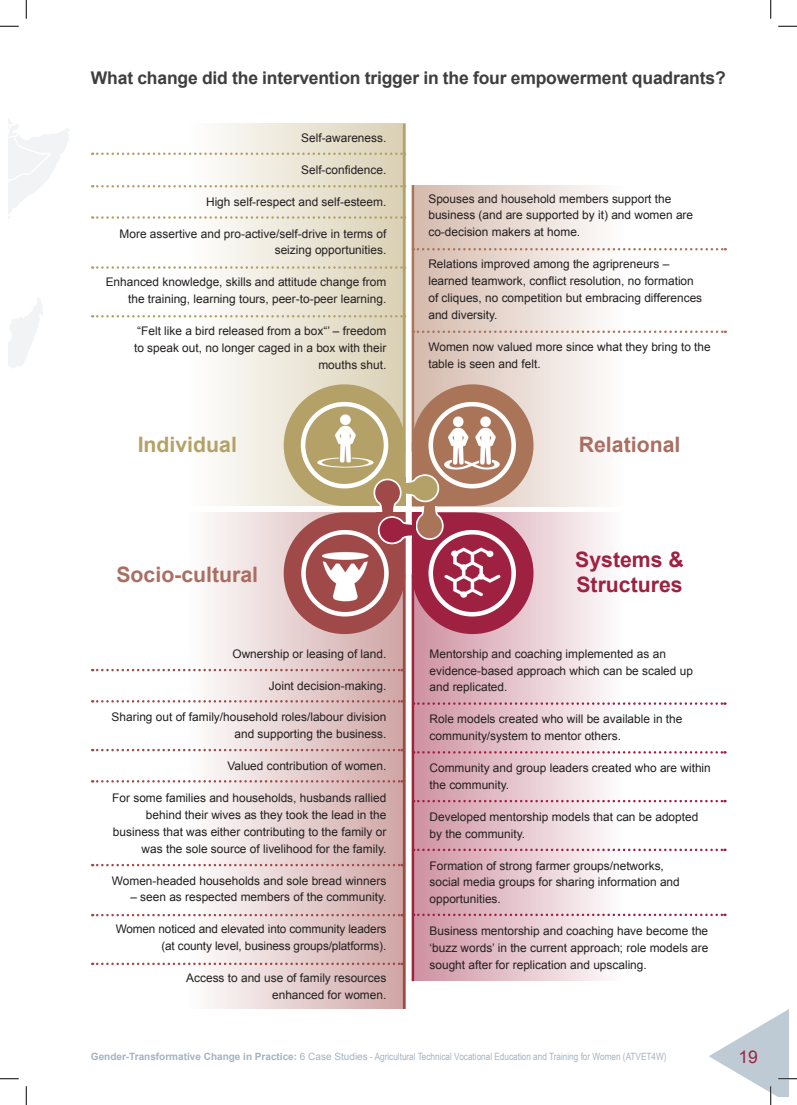
<style>
.page{position:relative;width:797px;height:1105px;background:#fff}
.page>*{position:absolute;margin:0;border:0;box-sizing:border-box;transform-origin:0 0}
.t1{font:700 21.25px "Arial";color:#aa6e62}
.t2{font:700 21.25px/25.5px "Arial";color:#9e2142}
.t3{font:700 21.25px "Arial";color:#b4a168}
.t4{font:700 17.5px "Arial";letter-spacing:-.01em;color:#3e3e3f}
.t5{font:17.5px "Arial";color:#9e2142}
.t6{font:11.88px/16.9px "Arial";color:#231f20}
.t7{font:10px "Arial Narrow";color:#a5b3c1}
.s1{font-family:"Arial";font-weight:700}
.s2{font-family:"Arial"}
</style>
<div class="page">
<div style="left:412px;top:185px;width:213px;height:321px;background:linear-gradient(to right,#d4b9ab,#fffefe)"></div>
<svg style="left:9px;top:120px;width:61px;height:98px"></svg>
<svg style="left:9px;top:297px;width:34px;height:71px"></svg>
<div style="left:411px;top:512px;width:213px;height:469px;background:linear-gradient(to right,#ce90a0,#fefdfd)"></div>
<div style="left:187px;top:124px;width:218px;height:382px;background:linear-gradient(to right,#fffefe,#dad0b4)"></div>
<div style="left:187px;top:512px;width:218px;height:497px;background:linear-gradient(to right,#fefefe,#cfa5a4)"></div>
<svg style="left:284px;top:384px;width:249px;height:250px"></svg>
<hr style="left:403px;top:124px;width:2px;height:328px;background:#b4a168">
<hr style="left:403px;top:575px;width:2px;height:434px;background:#9f4948">
<hr style="left:411px;top:185px;width:3px;height:267px;background:#aa7458">
<hr style="left:411px;top:575px;width:3px;height:406px;background:#9e2142">
<svg style="left:92px;top:669px;width:310px;height:2px"></svg>
<svg style="left:92px;top:700px;width:310px;height:3px"></svg>
<svg style="left:92px;top:749px;width:310px;height:2px"></svg>
<svg style="left:92px;top:780px;width:310px;height:3px"></svg>
<svg style="left:92px;top:864px;width:310px;height:2px"></svg>
<svg style="left:92px;top:914px;width:310px;height:2px"></svg>
<svg style="left:92px;top:963px;width:310px;height:2px"></svg>
<svg style="left:414px;top:914px;width:311px;height:2px"></svg>
<svg style="left:414px;top:849px;width:311px;height:2px"></svg>
<svg style="left:414px;top:800px;width:311px;height:2px"></svg>
<svg style="left:414px;top:751px;width:311px;height:3px"></svg>
<svg style="left:414px;top:702px;width:311px;height:3px"></svg>
<svg style="left:92px;top:153px;width:311px;height:2px"></svg>
<svg style="left:92px;top:185px;width:311px;height:3px"></svg>
<svg style="left:92px;top:216px;width:311px;height:3px"></svg>
<svg style="left:92px;top:266px;width:311px;height:3px"></svg>
<svg style="left:92px;top:315px;width:311px;height:3px"></svg>
<svg style="left:414px;top:330px;width:311px;height:3px"></svg>
<svg style="left:414px;top:248px;width:311px;height:2px"></svg>
<svg style="left:0;top:25px;width:19px;height:2px"></svg>
<svg style="left:778px;top:25px;width:19px;height:2px"></svg>
<svg style="left:0;top:1078px;width:19px;height:1px"></svg>
<svg style="left:25px;top:0;width:2px;height:19px"></svg>
<svg style="left:25px;top:1086px;width:2px;height:19px"></svg>
<svg style="left:770px;top:0;width:1px;height:19px"></svg>
<svg style="left:709px;top:1009px;width:88px;height:96px"></svg>
<p class="t4" style="left:91px;top:66px;width:636px">What change did the intervention trigger in the four empowerment quadrants?</p>
<p class="t6" style="left:301px;top:129px;width:87px">Self-awareness.</p>
<p class="t6" style="left:301px;top:161px;width:87px">Self-confidence.</p>
<p class="t6" style="left:206px;top:193px;width:182px">High self-respect and self-esteem.</p>
<p class="t6" style="left:120px;top:225px;width:268px;text-align:right">More assertive and pro-active/self-drive in terms of seizing opportunities.</p>
<p class="t6" style="left:106px;top:274px;width:282px;text-align:right">Enhanced knowledge, skills and attitude change from the training, learning tours, peer-to-peer learning.</p>
<p class="t6" style="left:134px;top:323px;width:254px;text-align:right">“Felt like a bird released from a box“’ – freedom to speak out, no longer caged in a box with their mouths shut.</p>
<p class="t6" style="left:428px;top:190px;width:266px">Spouses and household members support the business (and are supported by it) and women are co-decision makers at home.</p>
<p class="t6" style="left:428px;top:256px;width:275px">Relations improved among the agripreneurs – learned teamwork, conflict resolution, no formation of cliques, no competition but embracing differences and diversity.</p>
<p class="t6" style="left:428px;top:338px;width:284px">Women now valued more since what they bring to the table is seen and felt.</p>
<p class="t3" style="left:138px;top:430px;width:101px">Individual</p>
<p class="t1" style="left:579px;top:430px;width:103px">Relational</p>
<p class="t1" style="left:116px;top:561px;width:143px">Socio-cultural</p>
<p class="t6" style="left:232px;top:645px;width:155px">Ownership or leasing of land.</p>
<p class="t6" style="left:269px;top:677px;width:119px">Joint decision-making.</p>
<p class="t6" style="left:112px;top:709px;width:276px;text-align:right">Sharing out of family/household roles/labour division and supporting the business.</p>
<p class="t6" style="left:227px;top:758px;width:160px">Valued contribution of women.</p>
<p class="t6" style="left:112px;top:790px;width:275px;text-align:right">For some families and households, husbands rallied behind their wives as they took the lead in the business that was either contributing to the family or was the sole source of livelihood for the family.</p>
<p class="t6" style="left:112px;top:872px;width:276px">Women-headed households and sole bread winners</p>
<p class="t6" style="left:130px;top:889px;width:257px">– seen as respected members of the community.</p>
<p class="t6" style="left:116px;top:921px;width:272px;text-align:right">Women noticed and elevated into community leaders (at county level, business groups/platforms).</p>
<p class="t6" style="left:186px;top:970px;width:201px;text-align:right">Access to and use of family resources enhanced for women.</p>
<p class="t2" style="left:575px;top:547px;width:110px">Systems &amp;<br>Structures</p>
<p class="t6" style="left:429px;top:645px;width:265px">Mentorship and coaching implemented as an evidence-based approach which can be scaled up and replicated.</p>
<p class="t6" style="left:429px;top:711px;width:254px">Role models created who will be available in the community/system to mentor others.</p>
<p class="t6" style="left:429px;top:760px;width:283px">Community and group leaders created who are within the community.</p>
<p class="t6" style="left:429px;top:808px;width:270px">Developed mentorship models that can be adopted by the community.</p>
<p class="t6" style="left:429px;top:857px;width:252px">Formation of strong farmer groups/networks, social media groups for sharing information and opportunities.</p>
<p class="t6" style="left:429px;top:923px;width:280px;text-align:justify">Business mentorship and coaching have become the ‘buzz words’ in the current approach; role models are sought after for replication and upscaling.</p>
<p class="t7" style="left:91px;top:1049px;width:577px"><span class="s1">Gender-Transformative Change in Practice:</span> <span class="s2">6 Case Studies</span> - Agricultural Technical Vocational Education and Training for Women (ATVET4W)</p>
<h2 class="t5" style="left:738px;top:1045px;width:21px">19</h2>
</div>
